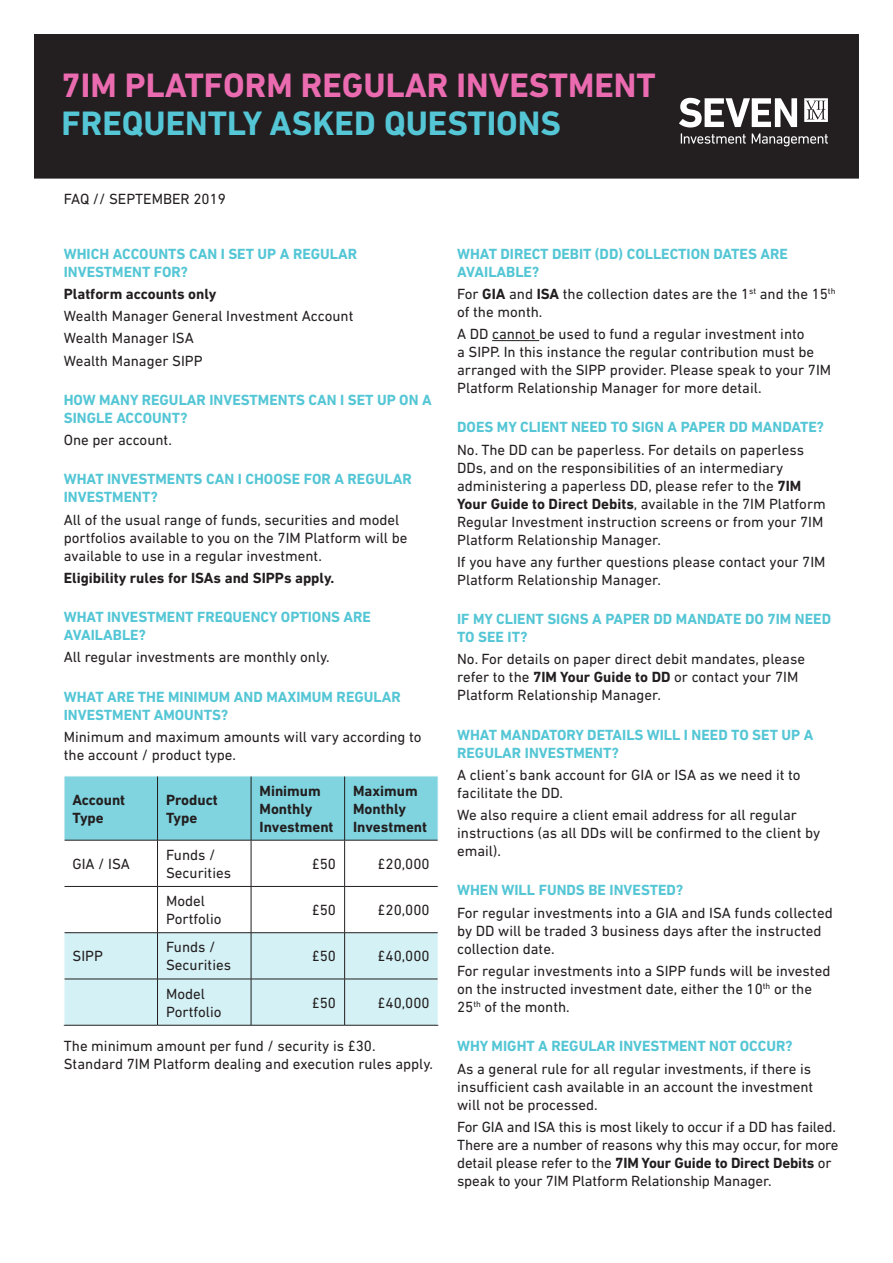
<style>
.page{position:relative;width:893px;height:1263px;background:#fff}
.page>*{position:absolute;margin:0;border:0;box-sizing:border-box;transform-origin:0 0}
.t1{font:700 34.5px "DIN Next LT Pro";color:#eb6bb0}
.t2{font:700 34.5px "DIN Next LT Pro";color:#54c6d5}
.Regular_Din_Para_Tex{font:15px/18px "DIN Next LT Pro";color:#231f20}
.Sub_Head_12pt_Bold_A{font:700 15px/18px "DIN Next LT Pro";color:#54c6d5}
.Regular_Din_Para_Tex-2{font:700 15px/18px "DIN Next LT Pro";color:#231f20}
.s1{font-weight:700}
</style>
<div class="page">
<div style="left:35px;top:35px;width:823px;height:143px;background:#231f20"></div>
<div style="left:34px;top:34px;width:825px;height:145px;border:2px solid #231f20"></div>
<svg style="left:679px;top:98px;width:149px;height:48px"></svg>
<svg style="left:65px;top:777px;width:373px;height:248px"></svg>
<hr style="left:157px;top:776px;width:1px;height:64px;background:#231f20">
<hr style="left:251px;top:776px;width:1px;height:64px;background:#231f20">
<hr style="left:344px;top:776px;width:1px;height:64px;background:#231f20">
<hr style="left:64px;top:840px;width:94px;height:1px;background:#231f20">
<hr style="left:158px;top:840px;width:93px;height:1px;background:#231f20">
<hr style="left:157px;top:840px;width:1px;height:46px;background:#231f20">
<hr style="left:251px;top:840px;width:94px;height:1px;background:#231f20">
<hr style="left:251px;top:840px;width:1px;height:46px;background:#231f20">
<hr style="left:345px;top:840px;width:93px;height:1px;background:#231f20">
<hr style="left:344px;top:840px;width:1px;height:46px;background:#231f20">
<hr style="left:64px;top:886px;width:94px;height:1px;background:#231f20">
<hr style="left:158px;top:886px;width:93px;height:1px;background:#231f20">
<hr style="left:157px;top:887px;width:1px;height:45px;background:#231f20">
<hr style="left:251px;top:886px;width:94px;height:1px;background:#231f20">
<hr style="left:251px;top:887px;width:1px;height:45px;background:#231f20">
<hr style="left:345px;top:886px;width:93px;height:1px;background:#231f20">
<hr style="left:344px;top:887px;width:1px;height:45px;background:#231f20">
<hr style="left:64px;top:932px;width:94px;height:1px;background:#231f20">
<hr style="left:158px;top:932px;width:93px;height:1px;background:#231f20">
<hr style="left:157px;top:933px;width:1px;height:46px;background:#231f20">
<hr style="left:251px;top:932px;width:94px;height:1px;background:#231f20">
<hr style="left:251px;top:933px;width:1px;height:46px;background:#231f20">
<hr style="left:345px;top:932px;width:93px;height:1px;background:#231f20">
<hr style="left:344px;top:933px;width:1px;height:46px;background:#231f20">
<hr style="left:64px;top:979px;width:94px;height:1px;background:#231f20">
<hr style="left:158px;top:979px;width:93px;height:1px;background:#231f20">
<hr style="left:157px;top:979px;width:1px;height:46px;background:#231f20">
<hr style="left:251px;top:979px;width:94px;height:1px;background:#231f20">
<hr style="left:251px;top:979px;width:1px;height:46px;background:#231f20">
<hr style="left:345px;top:979px;width:93px;height:1px;background:#231f20">
<hr style="left:344px;top:979px;width:1px;height:46px;background:#231f20">
<hr style="left:64px;top:1025px;width:94px;height:1px;background:#231f20">
<hr style="left:158px;top:1025px;width:93px;height:1px;background:#231f20">
<hr style="left:251px;top:1025px;width:94px;height:1px;background:#231f20">
<hr style="left:345px;top:1025px;width:93px;height:1px;background:#231f20">
<hr style="left:64px;top:776px;width:94px;height:1px;background:#fff">
<hr style="left:251px;top:776px;width:94px;height:1px;background:#fff">
<hr style="left:64px;top:840px;width:1px;height:46px;background:#fff">
<hr style="left:64px;top:886px;width:1px;height:47px;background:#fff">
<hr style="left:64px;top:979px;width:1px;height:46px;background:#fff">
<hr style="left:492px;top:340px;width:47px;height:1px;background:#231f20">
<p class="t1" style="left:62px;top:65px;width:596px">7IM PLATFORM REGULAR INVESTMENT</p>
<p class="t2" style="left:62px;top:103px;width:501px">FREQUENTLY ASKED QUESTIONS</p>
<p class="Regular_Din_Para_Tex" style="left:64px;top:190px;width:164px">FAQ // SEPTEMBER 2019</p>
<p class="Sub_Head_12pt_Bold_A" style="left:64px;top:244px;width:295px">WHICH ACCOUNTS CAN I SET UP A REGULAR<br>INVESTMENT FOR?</p>
<p class="Regular_Din_Para_Tex-2" style="left:64px;top:285px;width:154px">Platform accounts only</p>
<p class="Regular_Din_Para_Tex" style="left:64px;top:307px;width:291px">Wealth Manager General Investment Account</p>
<p class="Regular_Din_Para_Tex" style="left:64px;top:329px;width:132px">Wealth Manager ISA</p>
<p class="Regular_Din_Para_Tex" style="left:64px;top:351px;width:140px">Wealth Manager SIPP</p>
<p class="Sub_Head_12pt_Bold_A" style="left:64px;top:391px;width:369px">HOW MANY REGULAR INVESTMENTS CAN I SET UP ON A<br>SINGLE ACCOUNT?</p>
<p class="Regular_Din_Para_Tex" style="left:64px;top:431px;width:110px">One per account.</p>
<p class="Sub_Head_12pt_Bold_A" style="left:64px;top:470px;width:350px">WHAT INVESTMENTS CAN I CHOOSE FOR A REGULAR<br>INVESTMENT?</p>
<p class="Regular_Din_Para_Tex" style="left:64px;top:510px;width:345px">All of the usual range of funds, securities and model portfolios available to you on the 7IM Platform will be available to use in a regular investment.</p>
<p class="Regular_Din_Para_Tex-2" style="left:64px;top:569px;width:272px">Eligibility rules for ISAs and SIPPs apply.</p>
<p class="Sub_Head_12pt_Bold_A" style="left:64px;top:608px;width:309px">WHAT INVESTMENT FREQUENCY OPTIONS ARE<br>AVAILABLE?</p>
<p class="Regular_Din_Para_Tex" style="left:64px;top:648px;width:268px">All regular investments are monthly only.</p>
<p class="Sub_Head_12pt_Bold_A" style="left:64px;top:687px;width:339px">WHAT ARE THE MINIMUM AND MAXIMUM REGULAR<br>INVESTMENT AMOUNTS?</p>
<p class="Regular_Din_Para_Tex" style="left:64px;top:728px;width:359px">Minimum and maximum amounts will vary according to the account / product type.</p>
<p class="Regular_Din_Para_Tex-2" style="left:72px;top:790px;width:54px">Account<br>Type</p>
<p class="Regular_Din_Para_Tex-2" style="left:166px;top:790px;width:53px">Product<br>Type</p>
<p class="Regular_Din_Para_Tex-2" style="left:260px;top:781px;width:76px">Minimum<br>Monthly<br>Investment</p>
<p class="Regular_Din_Para_Tex-2" style="left:353px;top:781px;width:76px">Maximum<br>Monthly<br>Investment</p>
<p class="Regular_Din_Para_Tex" style="left:72px;top:855px;width:59px">GIA / ISA</p>
<p class="Regular_Din_Para_Tex" style="left:166px;top:846px;width:67px">Funds /<br>Securities</p>
<p class="Regular_Din_Para_Tex" style="left:312px;top:855px;width:26px">£50</p>
<p class="Regular_Din_Para_Tex" style="left:377px;top:855px;width:54px">£20,000</p>
<p class="Regular_Din_Para_Tex" style="left:166px;top:892px;width:57px">Model<br>Portfolio</p>
<p class="Regular_Din_Para_Tex" style="left:312px;top:901px;width:26px">£50</p>
<p class="Regular_Din_Para_Tex" style="left:377px;top:901px;width:54px">£20,000</p>
<p class="Regular_Din_Para_Tex" style="left:72px;top:947px;width:32px">SIPP</p>
<p class="Regular_Din_Para_Tex" style="left:166px;top:938px;width:67px">Funds /<br>Securities</p>
<p class="Regular_Din_Para_Tex" style="left:312px;top:947px;width:26px">£50</p>
<p class="Regular_Din_Para_Tex" style="left:377px;top:947px;width:54px">£40,000</p>
<p class="Regular_Din_Para_Tex" style="left:166px;top:984px;width:57px">Model<br>Portfolio</p>
<p class="Regular_Din_Para_Tex" style="left:312px;top:993px;width:26px">£50</p>
<p class="Regular_Din_Para_Tex" style="left:377px;top:993px;width:54px">£40,000</p>
<p class="Regular_Din_Para_Tex" style="left:64px;top:1037px;width:371px">The minimum amount per fund / security is £30.<br>Standard 7IM Platform dealing and execution rules apply.</p>
<p class="Sub_Head_12pt_Bold_A" style="left:457px;top:244px;width:332px">WHAT DIRECT DEBIT (DD) COLLECTION DATES ARE<br>AVAILABLE?</p>
<p class="Regular_Din_Para_Tex" style="left:457px;top:285px;width:380px">For <span class="s1">GIA</span> and <span class="s1">ISA</span> the collection dates are the 1<sup>st</sup> and the 15<sup>th </sup>of the month.</p>
<p class="Regular_Din_Para_Tex" style="left:457px;top:325px;width:376px">A DD cannot be used to fund a regular investment into<br>a SIPP. In this instance the regular contribution must be arranged with the SIPP provider. Please speak to your 7IM Platform Relationship Manager for more detail.</p>
<p class="Sub_Head_12pt_Bold_A" style="left:457px;top:418px;width:368px">DOES MY CLIENT NEED TO SIGN A PAPER DD MANDATE?</p>
<p class="Regular_Din_Para_Tex" style="left:457px;top:440px;width:370px">No. The DD can be paperless. For details on paperless DDs, and on the responsibilities of an intermediary administering a paperless DD, please refer to the <span class="s1">7IM Your Guide to Direct Debits</span>, available in the 7IM Platform Regular Investment instruction screens or from your 7IM Platform Relationship Manager.</p>
<p class="Regular_Din_Para_Tex" style="left:457px;top:553px;width:370px">If you have any further questions please contact your 7IM<br>Platform Relationship Manager.</p>
<p class="Sub_Head_12pt_Bold_A" style="left:457px;top:610px;width:375px">IF MY CLIENT SIGNS A PAPER DD MANDATE DO 7IM NEED<br>TO SEE IT?</p>
<p class="Regular_Din_Para_Tex" style="left:457px;top:650px;width:349px">No. For details on paper direct debit mandates, please refer to the <span class="s1">7IM Your Guide to DD</span> or contact your 7IM<br>Platform Relationship Manager.</p>
<p class="Sub_Head_12pt_Bold_A" style="left:457px;top:725px;width:358px">WHAT MANDATORY DETAILS WILL I NEED TO SET UP A<br>REGULAR INVESTMENT?</p>
<p class="Regular_Din_Para_Tex" style="left:457px;top:766px;width:345px">A client’s bank account for GIA or ISA as we need it to facilitate the DD.</p>
<p class="Regular_Din_Para_Tex" style="left:457px;top:806px;width:365px">We also require a client email address for all regular instructions (as all DDs will be confirmed to the client by email).</p>
<p class="Sub_Head_12pt_Bold_A" style="left:457px;top:881px;width:227px">WHEN WILL FUNDS BE INVESTED?</p>
<p class="Regular_Din_Para_Tex" style="left:457px;top:903px;width:377px">For regular investments into a GIA and ISA funds collected by DD will be traded 3 business days after the instructed collection date.</p>
<p class="Regular_Din_Para_Tex" style="left:457px;top:962px;width:375px">For regular investments into a SIPP funds will be invested on the instructed investment date, either the 10<sup>th</sup> or the<br>25<sup>th</sup> of the month.</p>
<p class="Sub_Head_12pt_Bold_A" style="left:457px;top:1037px;width:337px">WHY MIGHT A REGULAR INVESTMENT NOT OCCUR?</p>
<p class="Regular_Din_Para_Tex" style="left:457px;top:1059px;width:358px">As a general rule for all regular investments, if there is insufficient cash available in an account the investment will not be processed.</p>
<p class="Regular_Din_Para_Tex" style="left:457px;top:1117px;width:383px">For GIA and ISA this is most likely to occur if a DD has failed.<br>There are a number of reasons why this may occur, for more detail please refer to the <span class="s1">7IM Your Guide to Direct Debits</span> or speak to your 7IM Platform Relationship Manager.</p>
</div>
